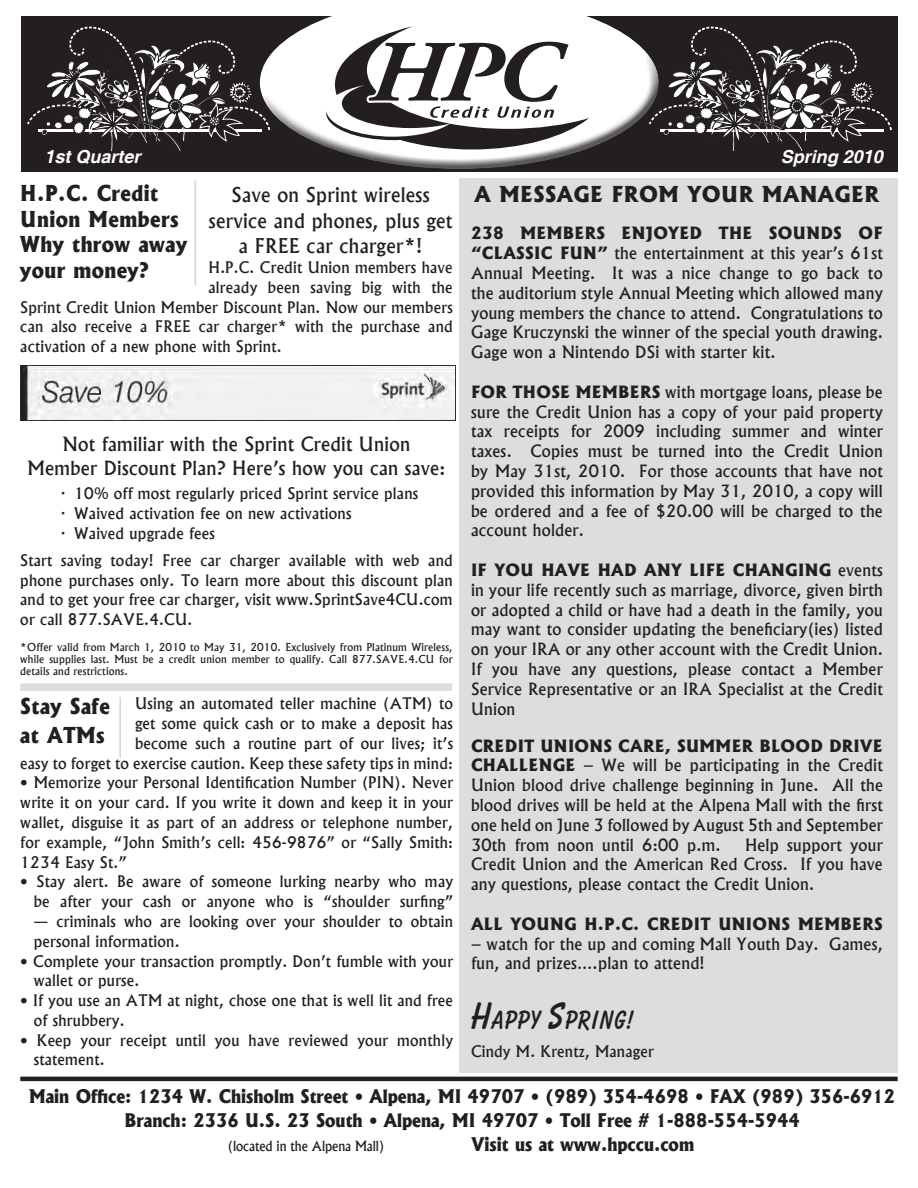
<style>
.page{position:relative;width:918px;height:1188px;background:#fff}
.page>*{position:absolute;margin:0;border:0;box-sizing:border-box;transform-origin:0 0}
.t1{font:700 27px "Balloon BT";letter-spacing:.02em;color:#231f20}
.t2{font:800 21px/25.5px "Albertus";letter-spacing:.02em;color:#231f20;scale:.96 1}
.t3{font:800 21px "Albertus";letter-spacing:.02em;color:#231f20}
.t4{font:500 19.5px/25.5px "Albertus";letter-spacing:.02em;color:#231f20;text-align:center}
.t5{font:500 18.75px/24px "Albertus";letter-spacing:.02em;color:#231f20;text-align:center}
.t6{font:800 18px/24px "Albertus";color:#231f20;text-align:center;scale:.95 1}
.t7{font:italic 700 18px "Helvetica";color:#fff}
.t8{font:500 16.2px/19.8px "Albertus";letter-spacing:.02em;color:#231f20;text-align:justify}
.t9{font:800 16.2px "Albertus";letter-spacing:.02em;color:#231f20}
.t10{font:500 15.3px/19.8px "Albertus";letter-spacing:.02em;color:#231f20}
.t11{font:500 13.5px "Albertus";color:#231f20;scale:.95 1}
.t12{font:500 10.5px/12px "Albertus";letter-spacing:.02em;color:#231f20;text-align:justify}
.s1{font-weight:800}
.s2{font-size:39px}
</style>
<div class="page">
<div style="left:21px;top:17px;width:877px;height:155px;background:#231f20"></div>
<div style="left:459px;top:178px;width:439px;height:894px;background:#dcddde"></div>
<hr style="left:20px;top:1077px;width:878px;height:4px;background:#231f20">
<div style="left:260px;top:0;width:400px;height:101px;background:#fff;opacity:.75"></div>
<div style="left:260px;top:49px;width:400px;height:122px;background:#231f20;opacity:.75"></div>
<svg style="left:326px;top:26px;width:263px;height:123px"></svg>
<svg style="left:27px;top:27px;width:246px;height:126px"></svg>
<svg style="left:647px;top:27px;width:245px;height:126px"></svg>
<img style="left:20px;top:365px;width:435px;height:56px">
<hr style="left:195px;top:181px;width:1px;height:104px;background:#d1d3d4">
<div style="left:20px;top:683px;width:432px;height:8px;background:#dcddde"></div>
<hr style="left:119px;top:697px;width:2px;height:61px;background:#d1d3d4">
<p class="t7" style="left:44px;top:145px;width:98px">1st Quarter</p>
<p class="t7" style="left:781px;top:145px;width:104px">Spring 2010</p>
<p class="t3" style="left:475px;top:181px;width:406px">A MESSAGE FROM YOUR MANAGER</p>
<p class="t8" style="left:471px;top:224px;width:413px"><span class="s1">238 MEMBERS ENJOYED THE SOUNDS OF “CLASSIC FUN”</span> the entertainment at this year’s 61st Annual Meeting. It was a nice change to go back to the auditorium style Annual Meeting which allowed many young members the chance to attend. Congratulations to Gage Kruczynski the winner of the special youth drawing.<br>Gage won a Nintendo DSi with starter kit.</p>
<p class="t8" style="left:471px;top:382px;width:413px"><span class="s1">FOR THOSE MEMBERS</span> with mortgage loans, please be sure the Credit Union has a copy of your paid property tax receipts for 2009 including summer and winter taxes. Copies must be turned into the Credit Union by May 31st, 2010. For those accounts that have not provided this information by May 31, 2010, a copy will be ordered and a fee of $20.00 will be charged to the account holder.</p>
<p class="t8" style="left:471px;top:560px;width:413px"><span class="s1">IF YOU HAVE HAD ANY LIFE CHANGING</span> events in your life recently such as marriage, divorce, given birth or adopted a child or have had a death in the family, you may want to consider updating the beneficiary(ies) listed on your IRA or any other account with the Credit Union.<br>If you have any questions, please contact a Member Service Representative or an IRA Specialist at the Credit Union</p>
<p class="t8" style="left:471px;top:736px;width:413px"><span class="s1">CREDIT UNIONS CARE, SUMMER BLOOD DRIVE CHALLENGE</span> – We will be participating in the Credit Union blood drive challenge beginning in June. All the blood drives will be held at the Alpena Mall with the first one held on June 3 followed by August 5th and September 30th from noon until 6:00 p.m.</p>
<p class="t2" style="left:20px;top:181px;width:175px">H.P.C. Credit<br>Union Members<br>Why throw away your money?</p>
<p class="t4" style="left:209px;top:182px;width:245px">Save on Sprint wireless service and phones, plus get a FREE car charger*!</p>
<p class="t10" style="left:209px;top:257px;width:245px">H.P.C. Credit Union members have</p>
<p class="t10" style="left:209px;top:277px;width:245px">already been saving big with the</p>
<p class="t10" style="left:20px;top:297px;width:434px">Sprint Credit Union Member Discount Plan. Now our members</p>
<p class="t10" style="left:20px;top:317px;width:434px">can also receive a FREE car charger* with the purchase and</p>
<p class="t10" style="left:20px;top:337px;width:263px">activation of a new phone with Sprint.</p>
<p class="t5" style="left:28px;top:432px;width:419px">Not familiar with the Sprint Credit Union<br>Member Discount Plan? Here’s how you can save:</p>
<p class="t10" style="left:61px;top:484px;width:359px">· 10% off most regularly priced Sprint service plans · Waived activation fee on new activations<br>· Waived upgrade fees</p>
<p class="t10" style="left:20px;top:550px;width:434px;text-align:justify">Start saving today! Free car charger available with web and phone purchases only. To learn more about this discount plan and to get your free car charger, visit www.SprintSave4CU.com or call 877.SAVE.4.CU.</p>
<p class="t12" style="left:20px;top:641px;width:434px">*Offer valid from March 1, 2010 to May 31, 2010. Exclusively from Platinum Wireless, while supplies last. Must be a credit union member to qualify. Call 877.SAVE.4.CU for details and restrictions.</p>
<p class="t10" style="left:20px;top:694px;width:434px;text-align:right">Using an automated teller machine (ATM) to<br>get some quick cash or to make a deposit has<br>become such a routine part of our lives; it’s<br>easy to forget to exercise caution. Keep these safety tips in mind:</p>
<p class="t10" style="left:20px;top:773px;width:434px;text-align:justify">• Memorize your Personal Identification Number (PIN). Never write it on your card. If you write it down and keep it in your wallet, disguise it as part of an address or telephone number, for example, “John Smith’s cell: 456-9876” or “Sally Smith:<br>1234 Easy St.”</p>
<p class="t10" style="left:20px;top:872px;width:434px;text-align:right">• Stay alert. Be aware of someone lurking nearby who may be after your cash or anyone who is “shoulder surfing”</p>
<p class="t10" style="left:34px;top:911px;width:421px">— criminals who are looking over your shoulder to obtain personal information.</p>
<p class="t10" style="left:34px;top:951px;width:421px;text-indent:-13px">• Complete your transaction promptly. Don’t fumble with your wallet or purse.</p>
<p class="t10" style="left:34px;top:991px;width:421px;text-indent:-13px">• If you use an ATM at night, chose one that is well lit and free of shrubbery.</p>
<p class="t10" style="left:34px;top:1030px;width:421px;text-indent:-13px">• Keep your receipt until you have reviewed your monthly statement.</p>
<p class="t2" style="left:20px;top:692px;width:95px;line-height:29.2px">Stay Safe at ATMs</p>
<p class="t8" style="left:471px;top:835px;width:413px;text-indent:274px">Help support your Credit Union and the American Red Cross. If you have any questions, please contact the Credit Union.</p>
<p class="t9" style="left:471px;top:914px;width:413px">ALL YOUNG H.P.C. CREDIT UNIONS MEMBERS</p>
<p class="t8" style="left:471px;top:934px;width:413px">– watch for the up and coming Mall Youth Day. Games, fun, and prizes….plan to attend!</p>
<h1 class="t1" style="left:471px;top:1004px;width:165px"><span class="s2">H</span>APPY <span class="s2">S</span>PRING!</h1>
<p class="t10" style="left:471px;top:1042px;width:184px">Cindy M. Krentz, Manager</p>
<p class="t6" style="left:29px;top:1085px;width:913px">Main Office: 1234 W. Chisholm Street • Alpena, MI 49707 • (989) 354-4698 • FAX (989) 356-6912<br>Branch: 2336 U.S. 23 South • Alpena, MI 49707 • Toll Free # 1-888-554-5944</p>
<p class="t11" style="left:228px;top:1138px;width:166px">(located in the Alpena Mall)</p>
<p class="t6" style="left:472px;top:1133px;width:236px">Visit us at www.hpccu.com</p>
</div>
